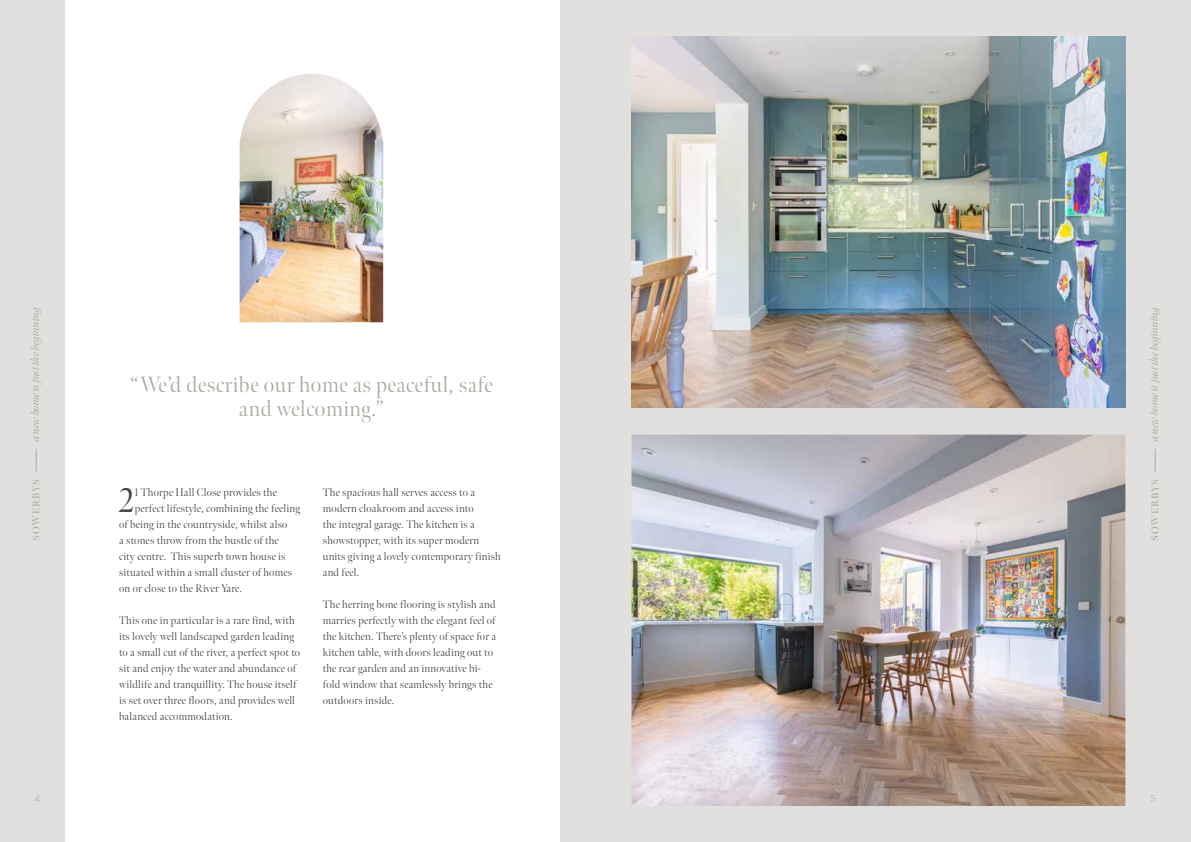
<style>
.page{position:relative;width:1191px;height:842px;background:#fff}
.page>*{position:absolute;margin:0;border:0;box-sizing:border-box;transform-origin:0 0}
.t1{font:300 34px "Meno Banner";color:#434141}
.t2{font:300 22px/24px "Meno Banner";letter-spacing:.025em;color:#ada8a0;text-align:center}
.t3{font:300 11px/16px "Meno Banner";letter-spacing:.02em;color:#434141}
.t4{font:italic 11px "Meno Banner";letter-spacing:-.01em;color:#ada8a0}
.t5{font:600 10px "Meno Banner";letter-spacing:.08em;color:#ada8a0}
.t6{font:300 10px "Quasimoda";color:#ada8a0}
</style>
<div class="page">
<div style="left:0;top:0;width:595px;height:842px;background:#e2e0df"></div>
<div style="left:595px;top:0;width:596px;height:842px;background:#e2e0df"></div>
<svg style="left:36px;top:449px;width:1px;height:22px"></svg>
<svg style="left:1155px;top:449px;width:1px;height:22px"></svg>
<div style="left:65px;top:0;width:494px;height:842px;background:#fff"></div>
<img style="left:240px;top:74px;width:143px;height:248px">
<img style="left:631px;top:36px;width:494px;height:371px">
<img style="left:631px;top:435px;width:494px;height:371px">
<p class="t4" style="left:29px;top:441px;width:138px;rotate:-90deg">a new home is just the beginning</p>
<p class="t4" style="left:1147px;top:441px;width:138px;rotate:-90deg">a new home is just the beginning</p>
<h2 class="t2" style="left:130px;top:373px;width:364px">“We’d describe our home as peaceful, safe and welcoming.”</h2>
<p class="t5" style="left:30px;top:541px;width:63px;rotate:-90deg">SOWERBYS</p>
<p class="t5" style="left:1149px;top:541px;width:63px;rotate:-90deg">SOWERBYS</p>
<h1 class="t1" style="left:120px;top:480px;width:16px">2</h1>
<p class="t3" style="left:135px;top:484px;width:143px">1 Thorpe Hall Close provides the</p>
<p class="t3" style="left:323px;top:484px;width:179px">The spacious hall serves access to a modern cloakroom and access into<br>the integral garage. The kitchen is a showstopper, with its super modern units giving a lovely contemporary finish and feel.</p>
<p class="t3" style="left:323px;top:596px;width:175px">The herring bone flooring is stylish and marries perfectly with the elegant feel of the kitchen. There’s plenty of space for a kitchen table, with doors leading out to the rear garden and an innovative bi&shy;fold window that seamlessly brings the outdoors inside.</p>
<p class="t3" style="left:135px;top:500px;width:167px">perfect lifestyle, combining the feeling</p>
<p class="t3" style="left:119px;top:516px;width:170px">of being in the countryside, whilst also</p>
<p class="t3" style="left:119px;top:532px;width:161px">a stones throw from the bustle of the</p>
<p class="t3" style="left:119px;top:548px;width:168px">city centre. This superb town house is</p>
<p class="t3" style="left:119px;top:564px;width:174px">situated within a small cluster of homes</p>
<p class="t3" style="left:119px;top:580px;width:124px">on or close to the River Yare.</p>
<p class="t3" style="left:119px;top:612px;width:183px">This one in particular is a rare find, with its lovely well landscaped garden leading to a small cut of the river, a perfect spot to sit and enjoy the water and abundance of wildlife and tranquillity. The house itself is set over three floors, and provides well balanced accommodation.</p>
<p class="t6" style="left:35px;top:791px;width:7px">4</p>
<p class="t6" style="left:1150px;top:791px;width:7px">5</p>
</div>
